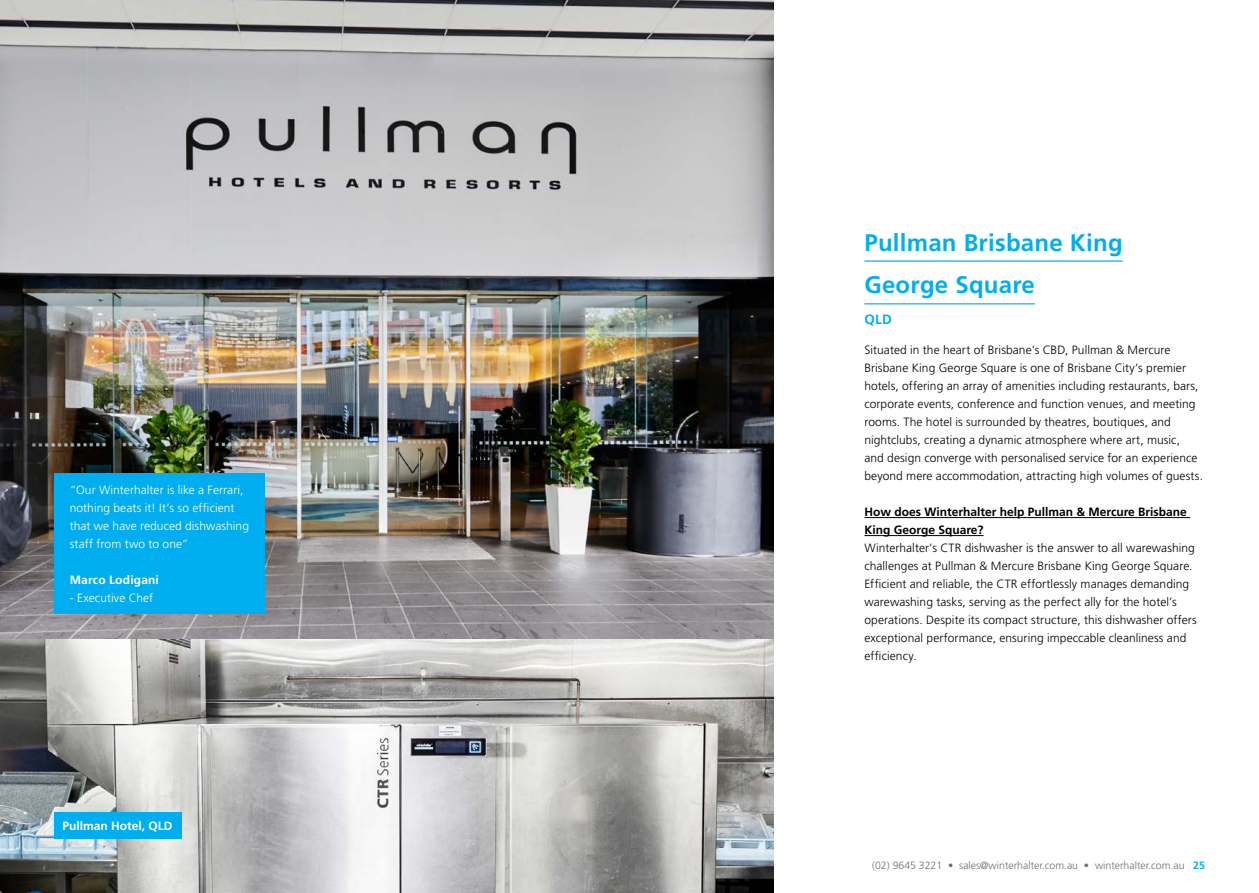
<style>
.page{position:relative;width:1259px;height:893px;background:#fff}
.page>*{position:absolute;margin:0;border:0;box-sizing:border-box;transform-origin:0 0}
.t1{font:700 24px/42.8px "Frutiger LT Pro";letter-spacing:.01em;color:#00aeef}
.t2{font:700 13.5px "Frutiger LT Pro";color:#00aeef}
.t3{font:300 12px/18px "Frutiger LT Pro";letter-spacing:.005em;color:#000}
.t4{font:300 12px/18px "Frutiger LT Pro";letter-spacing:.005em;color:#fff}
.t5{font:700 12px/18px "Frutiger LT Pro";color:#000}
.t6{font:700 12px "Frutiger LT Pro";color:#fff}
.t7{font:300 10.5px "Frutiger LT Pro";color:#6d6e71}
.s1{font-weight:700;color:#00aeef}
</style>
<div class="page">
<img style="left:0;top:0;width:774px;height:640px">
<img style="left:0;top:640px;width:774px;height:253px">
<div style="left:54px;top:813px;width:127px;height:26px;background:#00aeef"></div>
<hr style="left:864px;top:260px;width:258px;height:2px;background:#00aeef">
<hr style="left:864px;top:303px;width:171px;height:1px;background:#00aeef">
<hr style="left:864px;top:517px;width:326px;height:1px;background:#000">
<hr style="left:864px;top:535px;width:119px;height:1px;background:#000">
<div style="left:54px;top:473px;width:211px;height:140px;background:#00aeef"></div>
<p class="t4" style="left:70px;top:481px;width:181px">“Our Winterhalter is like a Ferrari, nothing beats it! It’s so efficient that we have reduced dishwashing staff from two to one”</p>
<p class="t6" style="left:70px;top:572px;width:91px">Marco Lodigani</p>
<p class="t4" style="left:70px;top:589px;width:85px">- Executive Chef</p>
<p class="t6" style="left:63px;top:819px;width:112px">Pullman Hotel, QLD</p>
<h1 class="t1" style="left:864px;top:221px;width:260px">Pullman Brisbane King<br>George Square</h1>
<p class="t2" style="left:864px;top:311px;width:29px">QLD</p>
<p class="t3" style="left:864px;top:341px;width:340px">Situated in the heart of Brisbane’s CBD, Pullman &amp; Mercure Brisbane King George Square is one of Brisbane City’s premier hotels, offering an array of amenities including restaurants, bars, corporate events, conference and function venues, and meeting rooms. The hotel is surrounded by theatres, boutiques, and nightclubs, creating a dynamic atmosphere where art, music,<br>and design converge with personalised service for an experience beyond mere accommodation, attracting high volumes of guests.</p>
<p class="t5" style="left:864px;top:503px;width:324px">How does Winterhalter help Pullman &amp; Mercure Brisbane<br>King George Square?</p>
<p class="t3" style="left:864px;top:539px;width:334px">Winterhalter’s CTR dishwasher is the answer to all warewashing challenges at Pullman &amp; Mercure Brisbane King George Square.<br>Efficient and reliable, the CTR effortlessly manages demanding warewashing tasks, serving as the perfect ally for the hotel’s operations. Despite its compact structure, this dishwasher offers exceptional performance, ensuring impeccable cleanliness and efficiency.</p>
<p class="t7" style="left:872px;top:859px;width:334px">(02) 9645 3221 • sales@winterhalter.com.au • winterhalter.com.au <span class="s1">25</span></p>
</div>
